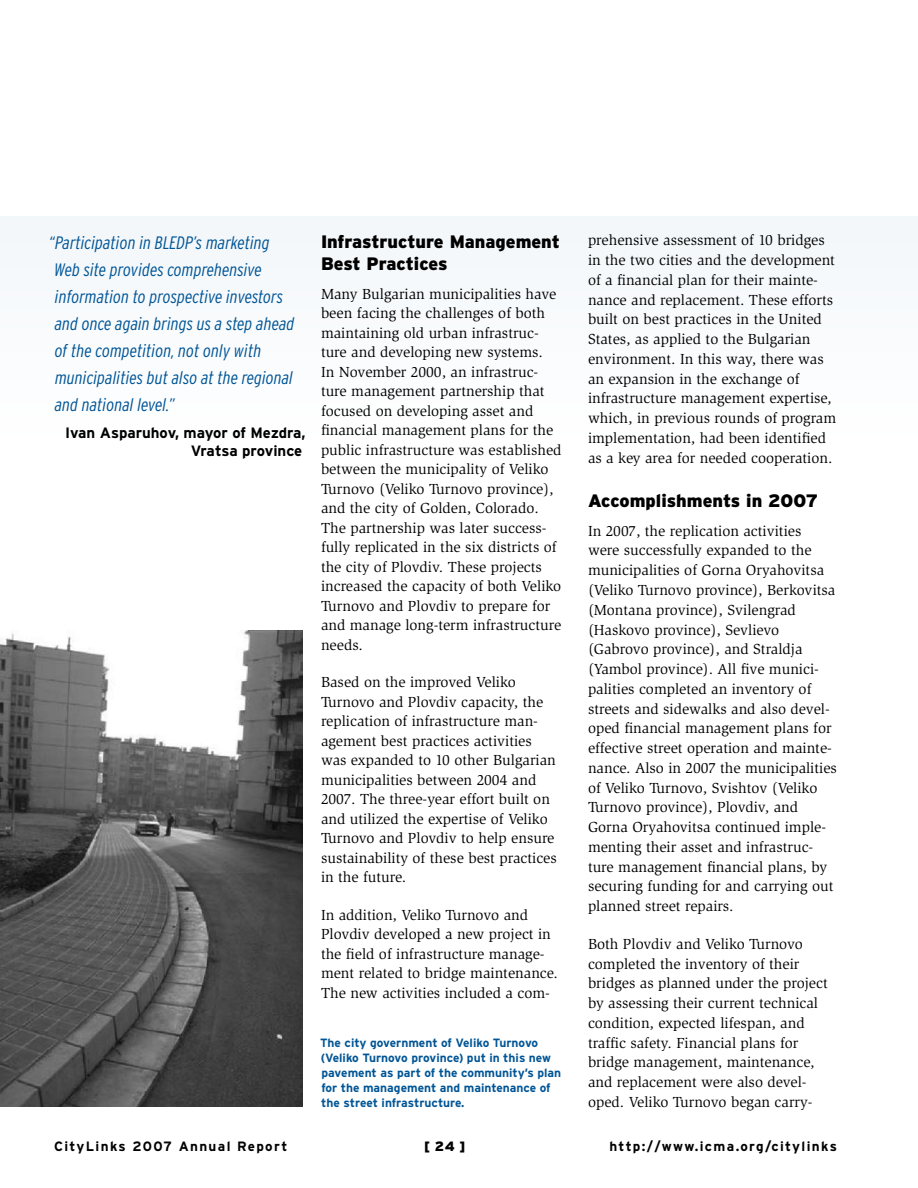
<style>
.page{position:relative;width:918px;height:1188px;background:#fff}
.page>*{position:absolute;margin:0;border:0;box-sizing:border-box;transform-origin:0 0}
.t1{font:italic 300 condensed 18px/27px "Interstate";color:#005596}
.t2{font:900 18px/21.6px "Interstate";color:#000}
.t3{font:15px/19.8px "Slimbach";color:#000}
.t4{font:700 15px/18px "Interstate";color:#000;text-align:right}
.t5{font:700 13.5px "Interstate";letter-spacing:.1em;color:#000}
.t6{font:900 13.5px "Interstate";color:#000}
.t7{font:700 12px/15px "Interstate";color:#005596}
</style>
<div class="page">
<div style="left:0;top:216px;width:918px;height:230px;background:#f9fbfc"></div>
<img style="left:0;top:630px;width:303px;height:477px">
<p class="t1" style="left:49px;top:229px;width:247px">“Participation in BLEDP’s marketing Web site provides comprehensive information to prospective investors and once again brings us a step ahead of the competition, not only with municipalities but also at the regional and national level.”</p>
<p class="t4" style="left:65px;top:423px;width:242px">Ivan Asparuhov, mayor of Mezdra,<br>Vratsa province</p>
<p class="t2" style="left:321px;top:231px;width:240px">Infrastructure Management<br>Best Practices</p>
<p class="t3" style="left:321px;top:284px;width:242px">Many Bulgarian municipalities have been facing the challenges of both maintaining old urban infrastruc&shy;ture and developing new systems.<br>In November 2000, an infrastruc&shy;ture management partnership that focused on developing asset and financial management plans for the public infrastructure was established between the municipality of Veliko Turnovo (Veliko Turnovo province), and the city of Golden, Colorado.<br>The partnership was later success&shy;fully replicated in the six districts of the city of Plovdiv. These projects increased the capacity of both Veliko Turnovo and Plovdiv to prepare for and manage long-term infrastructure needs.</p>
<p class="t3" style="left:321px;top:672px;width:237px">Based on the improved Veliko Turnovo and Plovdiv capacity, the replication of infrastructure man&shy;agement best practices activities was expanded to 10 other Bulgarian municipalities between 2004 and 2007. The three-year effort built on and utilized the expertise of Veliko Turnovo and Plovdiv to help ensure sustainability of these best practices in the future.</p>
<p class="t3" style="left:321px;top:905px;width:238px">In addition, Veliko Turnovo and Plovdiv developed a new project in the field of infrastructure manage&shy;ment related to bridge maintenance.<br>The new activities included a com-</p>
<p class="t7" style="left:320px;top:1035px;width:243px">The city government of Veliko Turnovo (Veliko Turnovo province) put in this new pavement as part of the community’s plan for the management and maintenance of the street infrastructure.</p>
<p class="t3" style="left:588px;top:230px;width:250px">prehensive assessment of 10 bridges in the two cities and the development of a financial plan for their mainte&shy;nance and replacement. These efforts built on best practices in the United States, as applied to the Bulgarian environment. In this way, there was an expansion in the exchange of infrastructure management expertise, which, in previous rounds of program implementation, had been identified as a key area for needed cooperation.</p>
<p class="t2" style="left:588px;top:490px;width:232px">Accomplishments in 2007</p>
<p class="t3" style="left:588px;top:521px;width:250px">In 2007, the replication activities<br>were successfully expanded to the municipalities of Gorna Oryahovitsa (Veliko Turnovo province), Berkovitsa (Montana province), Svilengrad (Haskovo province), Sevlievo (Gabrovo province), and Straldja (Yambol province). All five munici&shy;palities completed an inventory of streets and sidewalks and also devel&shy;oped financial management plans for effective street operation and mainte&shy;nance. Also in 2007 the municipalities of Veliko Turnovo, Svishtov (Veliko Turnovo province), Plovdiv, and Gorna Oryahovitsa continued imple&shy;menting their asset and infrastruc&shy;ture management financial plans, by securing funding for and carrying out planned street repairs.</p>
<p class="t3" style="left:588px;top:934px;width:241px">Both Plovdiv and Veliko Turnovo completed the inventory of their bridges as planned under the project by assessing their current technical condition, expected lifespan, and traffic safety. Financial plans for bridge management, maintenance, and replacement were also devel&shy;oped. Veliko Turnovo began carry-</p>
<p class="t5" style="left:54px;top:1139px;width:235px">CityLinks 2007 Annual Report</p>
<p class="t6" style="left:424px;top:1138px;width:43px">[ 24 ]</p>
<p class="t5" style="left:609px;top:1139px;width:229px">http://www.icma.org/citylinks</p>
</div>
